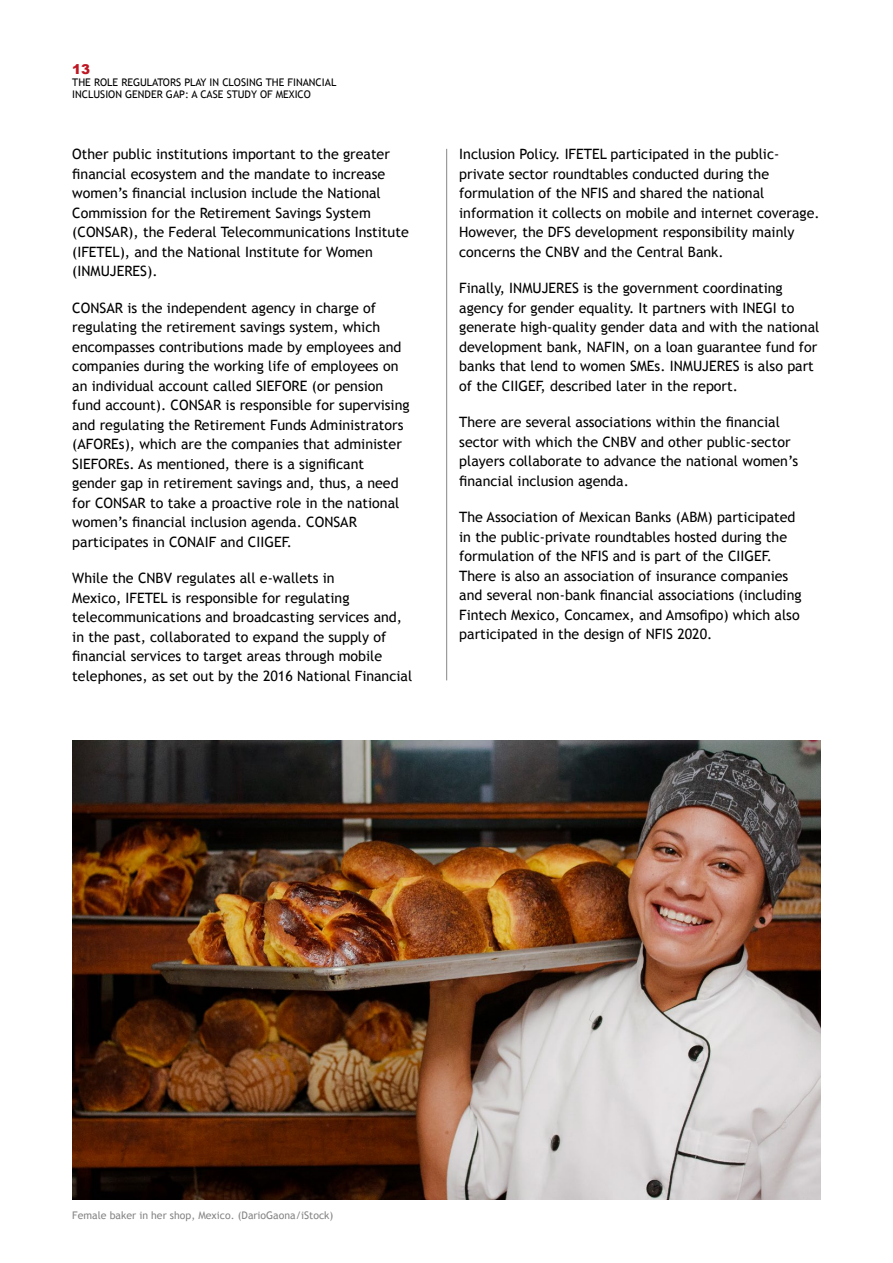
<style>
.page{position:relative;width:893px;height:1263px;background:#fff}
.page>*{position:absolute;margin:0;border:0;box-sizing:border-box;transform-origin:0 0}
.t1{font:14.25px/19.5px "Trebuchet MS";color:#000}
.t2{font:900 13.5px "Arial";color:#be1622}
.t3{font:10.5px/12px "Trebuchet MS";color:#000}
.t4{font:10.5px "Trebuchet MS";color:#878686}
</style>
<div class="page">
<hr style="left:446px;top:149px;width:1px;height:531px;background:#878787">
<img style="left:72px;top:741px;width:749px;height:458px">
<p class="t2" style="left:72px;top:59px;width:20px">13</p>
<p class="t3" style="left:72px;top:76px;width:265px">THE ROLE REGULATORS PLAY IN CLOSING THE FINANCIAL<br>INCLUSION GENDER GAP: A CASE STUDY OF MEXICO</p>
<p class="t1" style="left:72px;top:145px;width:338px">Other public institutions important to the greater financial ecosystem and the mandate to increase women’s financial inclusion include the National Commission for the Retirement Savings System (CONSAR), the Federal Telecommunications Institute (IFETEL), and the National Institute for Women (INMUJERES).</p>
<p class="t1" style="left:72px;top:298px;width:339px">CONSAR is the independent agency in charge of regulating the retirement savings system, which encompasses contributions made by employees and companies during the working life of employees on an individual account called SIEFORE (or pension fund account). CONSAR is responsible for supervising and regulating the Retirement Funds Administrators (AFOREs), which are the companies that administer SIEFOREs. As mentioned, there is a significant gender gap in retirement savings and, thus, a need for CONSAR to take a proactive role in the national women’s financial inclusion agenda. CONSAR participates in CONAIF and CIIGEF.</p>
<p class="t1" style="left:72px;top:569px;width:341px">While the CNBV regulates all e-wallets in<br>Mexico, IFETEL is responsible for regulating telecommunications and broadcasting services and, in the past, collaborated to expand the supply of financial services to target areas through mobile telephones, as set out by the 2016 National Financial</p>
<p class="t1" style="left:459px;top:145px;width:362px">Inclusion Policy. IFETEL participated in the public&shy;private sector roundtables conducted during the formulation of the NFIS and shared the national information it collects on mobile and internet coverage.<br>However, the DFS development responsibility mainly concerns the CNBV and the Central Bank.</p>
<p class="t1" style="left:459px;top:279px;width:362px">Finally, INMUJERES is the government coordinating agency for gender equality. It partners with INEGI to generate high-quality gender data and with the national development bank, NAFIN, on a loan guarantee fund for banks that lend to women SMEs. INMUJERES is also part of the CIIGEF, described later in the report.</p>
<p class="t1" style="left:459px;top:413px;width:340px">There are several associations within the financial sector with which the CNBV and other public-sector players collaborate to advance the national women’s financial inclusion agenda.</p>
<p class="t1" style="left:459px;top:508px;width:344px">The Association of Mexican Banks (ABM) participated in the public-private roundtables hosted during the formulation of the NFIS and is part of the CIIGEF.<br>There is also an association of insurance companies and several non-bank financial associations (including Fintech Mexico, Concamex, and Amsofipo) which also participated in the design of NFIS 2020.</p>
<p class="t4" style="left:72px;top:1209px;width:263px">Female baker in her shop, Mexico. (DarioGaona/iStock)</p>
</div>
